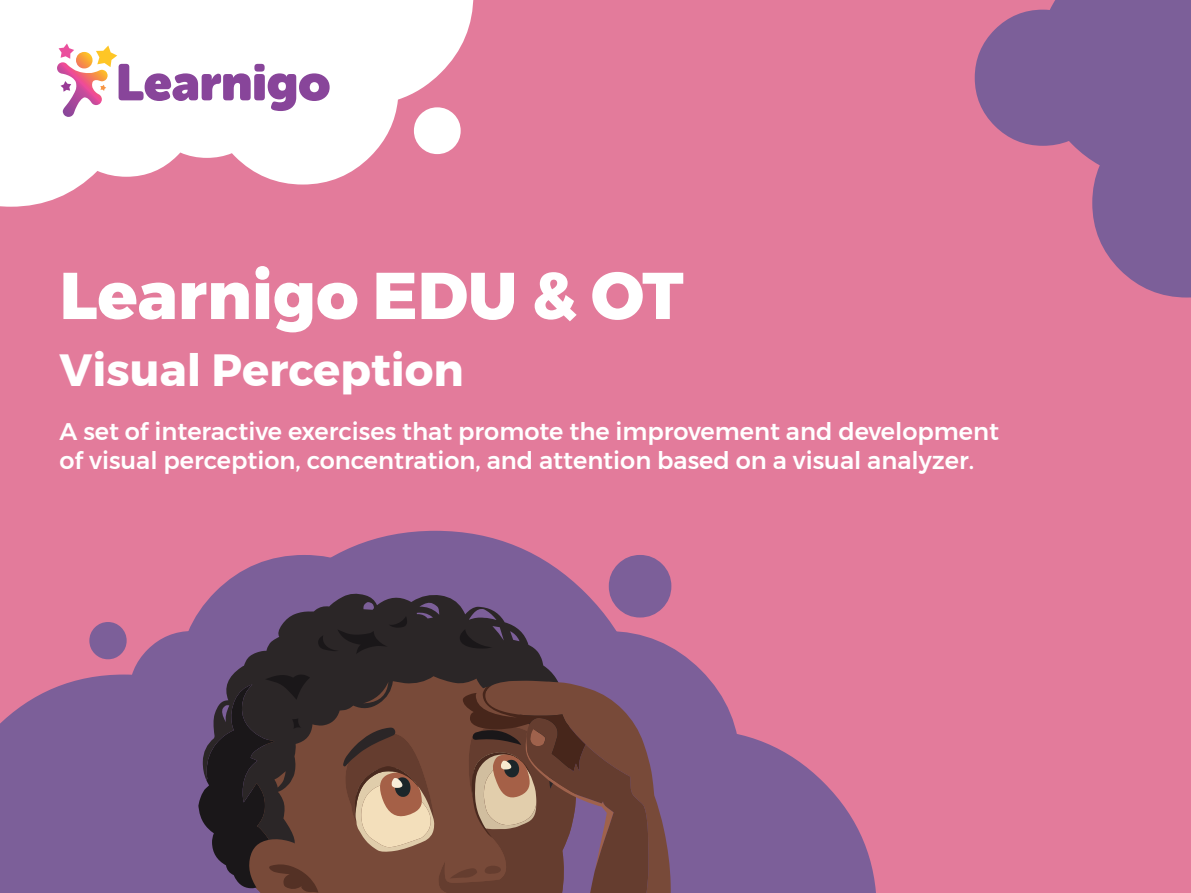
<style>
.page{position:relative;width:1191px;height:893px;background:#e37b9b}
.page>*{position:absolute;margin:0;border:0;box-sizing:border-box;transform-origin:0 0}
.t1{font:800 66px "Montserrat";color:#fff}
.t2{font:700 45px "Montserrat";color:#fff}
.t3{font:500 24px/28.8px "Montserrat";color:#fff}
</style>
<div class="page">
<svg style="left:0;top:677px;width:89px;height:216px;background:#846199"></svg>
<svg style="left:740px;top:734px;width:136px;height:159px;fill:#7c5f99"></svg>
<svg style="left:336px;top:531px;width:199px;height:24px;fill:#7c5f99"></svg>
<svg style="left:671px;top:647px;width:69px;height:246px;background:#8a6299"></svg>
<svg style="left:89px;top:555px;width:582px;height:338px;background:#735062"></svg>
<svg style="left:0;top:0;width:473px;height:207px;fill:#fff"></svg>
<svg style="left:57px;top:43px;width:273px;height:74px;background:#e2cbdd"></svg>
<svg style="left:974px;top:0;width:217px;height:298px;fill:#7c5f99"></svg>
<h1 class="t1" style="left:60px;top:242px;width:625px">Learnigo EDU &amp; OT</h1>
<h2 class="t2" style="left:60px;top:334px;width:406px">Visual Perception</h2>
<p class="t3" style="left:60px;top:417px;width:941px">A set of interactive exercises that promote the improvement and development of visual perception, concentration, and attention based on a visual analyzer.</p>
</div>
